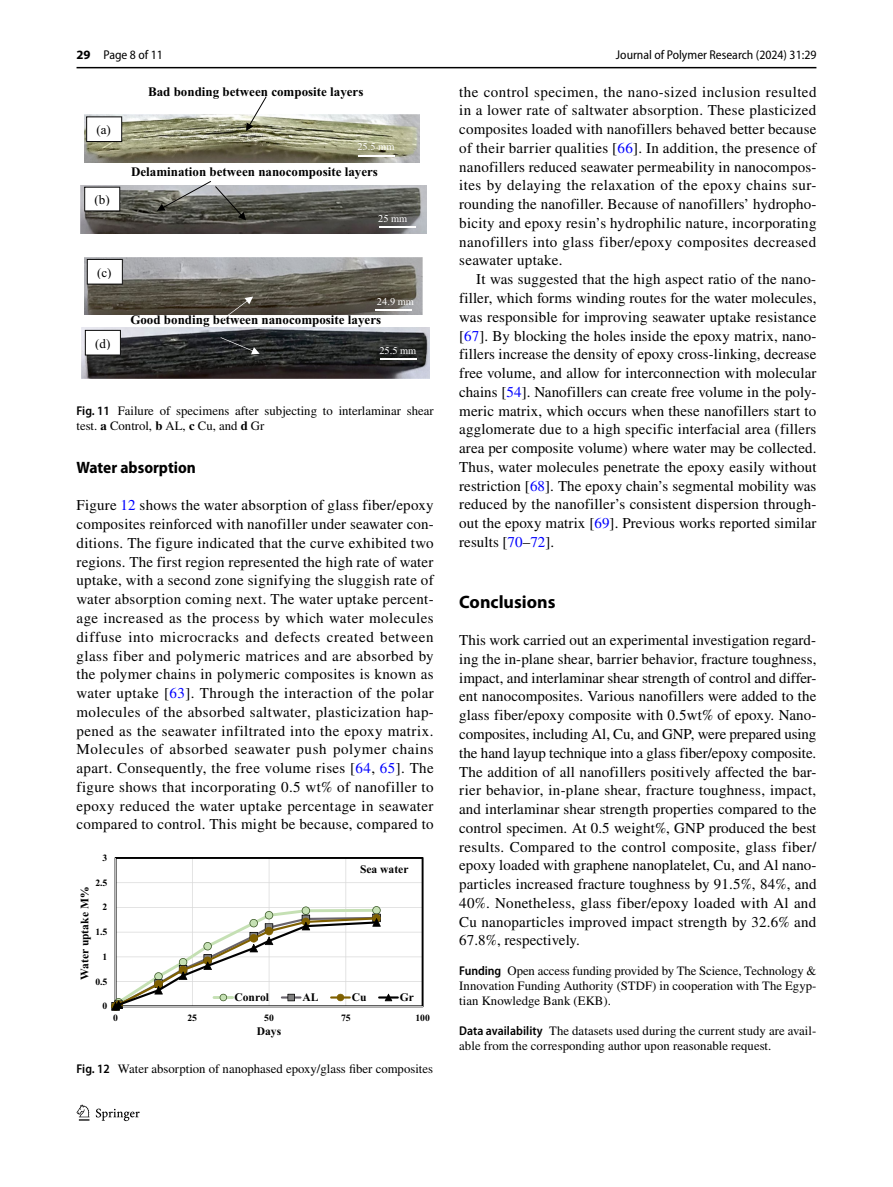
<style>
.page{position:relative;width:893px;height:1187px;background:#fff}
.page>*{position:absolute;margin:0;border:0;box-sizing:border-box;transform-origin:0 0}
.t1{font:700 18px "Myriad Pro";color:#000}
.t2{font:700 semi-condensed 16.5px "Myriad Pro";color:#000}
.t3{font:15px/18.8px "STIX";letter-spacing:.015em;color:#000;text-align:justify}
.t4{font:13.05px "Times New Roman PS Bold MT7";color:#000}
.t5{font:13.05px "Times New Roman PSMT6";color:#000}
.t6{font:12.75px/15px "STIX";color:#000}
.t7{font:semi-condensed 12.75px "Myriad Pro";color:#000}
.t8{font:11.55px "Times New Roman PS Bold MT8";color:#000}
.t9{font:10.35px "Times New Roman PSMT6";color:#fff}
.t10{font:9.6px "Times New Roman PS Bold MT8";color:#000}
.s1{font-weight:700;font-stretch:normal}
.s2{font-family:"Myriad Pro";font-weight:600;font-stretch:semi-condensed}
.s3{font-weight:700}
.s4{color:#00f}
</style>
<div class="page">
<hr style="left:77px;top:67px;width:739px;height:1px;background:#000">
<svg style="left:77px;top:1104px;width:12px;height:16px"></svg>
<svg style="left:96px;top:1108px;width:44px;height:12px"></svg>
<img style="left:81px;top:327px;width:348px;height:51px">
<img style="left:81px;top:185px;width:345px;height:49px">
<img style="left:84px;top:257px;width:338px;height:58px">
<img style="left:84px;top:115px;width:336px;height:48px">
<svg style="left:84px;top:187px;width:36px;height:24px"></svg>
<svg style="left:87px;top:259px;width:36px;height:25px"></svg>
<svg style="left:85px;top:330px;width:36px;height:25px"></svg>
<svg style="left:222px;top:296px;width:31px;height:19px"></svg>
<svg style="left:221px;top:337px;width:39px;height:17px"></svg>
<svg style="left:246px;top:96px;width:21px;height:35px"></svg>
<svg style="left:157px;top:181px;width:89px;height:39px;background:#80807c"></svg>
<svg style="left:86px;top:116px;width:36px;height:26px"></svg>
<hr style="left:358px;top:155px;width:37px;height:2px;background:#fff">
<hr style="left:379px;top:226px;width:37px;height:2px;background:#fff">
<hr style="left:375px;top:309px;width:37px;height:2px;background:#fff">
<hr style="left:380px;top:357px;width:37px;height:2px;background:#fff">
<svg style="left:116px;top:857px;width:308px;height:150px"></svg>
<hr style="left:115px;top:857px;width:1px;height:149px;background:#bfbfbf">
<hr style="left:116px;top:1005px;width:307px;height:1px;background:#bfbfbf">
<hr style="left:378px;top:996px;width:21px;height:2px;background:#000">
<svg style="left:111px;top:906px;width:281px;height:104px"></svg>
<p class="t7" style="left:77px;top:48px;width:88px"><span class="s1">29</span> Page 8 of 11</p>
<p class="t7" style="left:616px;top:48px;width:202px">Journal of Polymer Research (2024) 31:29</p>
<p class="t5" style="left:96px;top:125px;width:16px">(a)</p>
<p class="t5" style="left:95px;top:195px;width:17px">(b)</p>
<p class="t5" style="left:97px;top:267px;width:16px">(c)</p>
<p class="t5" style="left:95px;top:338px;width:17px">(d)</p>
<p class="t4" style="left:148px;top:83px;width:217px">Bad bonding between composite layers</p>
<p class="t9" style="left:357px;top:143px;width:39px">25.5 mm</p>
<p class="t4" style="left:131px;top:162px;width:248px">Delamination between nanocomposite layers</p>
<p class="t9" style="left:378px;top:215px;width:31px">25 mm</p>
<p class="t9" style="left:377px;top:298px;width:39px">24.9 mm</p>
<p class="t4" style="left:130px;top:310px;width:252px">Good bonding between nanocomposite layers</p>
<p class="t9" style="left:379px;top:346px;width:39px">25.5 mm</p>
<p class="t6" style="left:77px;top:404px;width:359px"><span class="s2">Fig. 11</span> Failure of specimens after subjecting to interlaminar shear test. <span class="s3">a</span> Control, <span class="s3">b</span> AL, <span class="s3">c</span> Cu, and <span class="s3">d</span> Gr</p>
<p class="t2" style="left:77px;top:458px;width:121px">Water absorption</p>
<p class="t3" style="left:77px;top:497px;width:359px">Figure <span class="s4">12</span> shows the water absorption of glass fiber/epoxy composites reinforced with nanofiller under seawater con&shy;ditions. The figure indicated that the curve exhibited two regions. The first region represented the high rate of water uptake, with a second zone signifying the sluggish rate of water absorption coming next. The water uptake percent&shy;age increased as the process by which water molecules diffuse into microcracks and defects created between glass fiber and polymeric matrices and are absorbed by the polymer chains in polymeric composites is known as water uptake [<span class="s4">63</span>]. Through the interaction of the polar molecules of the absorbed saltwater, plasticization hap&shy;pened as the seawater infiltrated into the epoxy matrix.<br>Molecules of absorbed seawater push polymer chains apart. Consequently, the free volume rises [<span class="s4">64</span>, <span class="s4">65</span>]. The figure shows that incorporating 0.5 wt% of nanofiller to epoxy reduced the water uptake percentage in seawater compared to control. This might be because, compared to</p>
<p class="t10" style="left:103px;top:850px;width:6px">3</p>
<p class="t10" style="left:95px;top:875px;width:14px">2.5</p>
<p class="t8" style="left:76px;top:979px;width:94px;rotate:-90deg">Water uptake M%</p>
<p class="t10" style="left:103px;top:900px;width:6px">2</p>
<p class="t10" style="left:95px;top:925px;width:14px">1.5</p>
<p class="t10" style="left:103px;top:949px;width:6px">1</p>
<p class="t10" style="left:95px;top:974px;width:14px">0.5</p>
<p class="t10" style="left:103px;top:999px;width:6px">0</p>
<p class="t8" style="left:360px;top:860px;width:50px">Sea water</p>
<p class="t8" style="left:235px;top:988px;width:36px">Conrol</p>
<p class="t8" style="left:302px;top:988px;width:18px">AL</p>
<p class="t8" style="left:352px;top:988px;width:16px">Cu</p>
<p class="t8" style="left:400px;top:988px;width:16px">Gr</p>
<p class="t10" style="left:113px;top:1010px;width:6px">0</p>
<p class="t10" style="left:187px;top:1010px;width:11px">25</p>
<p class="t10" style="left:264px;top:1010px;width:11px">50</p>
<p class="t10" style="left:341px;top:1010px;width:11px">75</p>
<p class="t10" style="left:415px;top:1010px;width:16px">100</p>
<p class="t8" style="left:257px;top:1022px;width:26px">Days</p>
<p class="t6" style="left:77px;top:1061px;width:358px"><span class="s2">Fig. 12</span> Water absorption of nanophased epoxy/glass fiber composites</p>
<p class="t3" style="left:459px;top:83px;width:359px">the control specimen, the nano-sized inclusion resulted in a lower rate of saltwater absorption. These plasticized composites loaded with nanofillers behaved better because of their barrier qualities [<span class="s4">66</span>]. In addition, the presence of nanofillers reduced seawater permeability in nanocompos&shy;ites by delaying the relaxation of the epoxy chains sur&shy;rounding the nanofiller. Because of nanofillers’ hydropho&shy;bicity and epoxy resin’s hydrophilic nature, incorporating nanofillers into glass fiber/epoxy composites decreased seawater uptake.</p>
<p class="t3" style="left:459px;top:271px;width:359px;text-indent:17px">It was suggested that the high aspect ratio of the nano&shy;filler, which forms winding routes for the water molecules, was responsible for improving seawater uptake resistance [<span class="s4">67</span>]. By blocking the holes inside the epoxy matrix, nano&shy;fillers increase the density of epoxy cross-linking, decrease free volume, and allow for interconnection with molecular chains [<span class="s4">54</span>]. Nanofillers can create free volume in the poly&shy;meric matrix, which occurs when these nanofillers start to agglomerate due to a high specific interfacial area (fillers area per composite volume) where water may be collected.<br>Thus, water molecules penetrate the epoxy easily without restriction [<span class="s4">68</span>]. The epoxy chain’s segmental mobility was reduced by the nanofiller’s consistent dispersion through&shy;out the epoxy matrix [<span class="s4">69</span>]. Previous works reported similar results [<span class="s4">70</span>–<span class="s4">72</span>].</p>
<p class="t1" style="left:459px;top:590px;width:98px">Conclusions</p>
<p class="t3" style="left:459px;top:631px;width:359px">This work carried out an experimental investigation regard&shy;ing the in-plane shear, barrier behavior, fracture toughness, impact, and interlaminar shear strength of control and differ&shy;ent nanocomposites. Various nanofillers were added to the glass fiber/epoxy composite with 0.5wt% of epoxy. Nano&shy;composites, including Al, Cu, and GNP, were prepared using the hand layup technique into a glass fiber/epoxy composite.<br>The addition of all nanofillers positively affected the bar&shy;rier behavior, in-plane shear, fracture toughness, impact, and interlaminar shear strength properties compared to the control specimen. At 0.5 weight%, GNP produced the best results. Compared to the control composite, glass fiber/ epoxy loaded with graphene nanoplatelet, Cu, and Al nano&shy;particles increased fracture toughness by 91.5%, 84%, and 40%. Nonetheless, glass fiber/epoxy loaded with Al and Cu nanoparticles improved impact strength by 32.6% and 67.8%, respectively.</p>
<p class="t6" style="left:459px;top:964px;width:359px;text-align:justify"><span class="s2">Funding</span> Open access funding provided by The Science, Technology &amp; Innovation Funding Authority (STDF) in cooperation with The Egyp&shy;tian Knowledge Bank (EKB).</p>
<p class="t6" style="left:459px;top:1024px;width:359px"><span class="s2">Data availability</span> The datasets used during the current study are avail&shy;able from the corresponding author upon reasonable request.</p>
</div>
